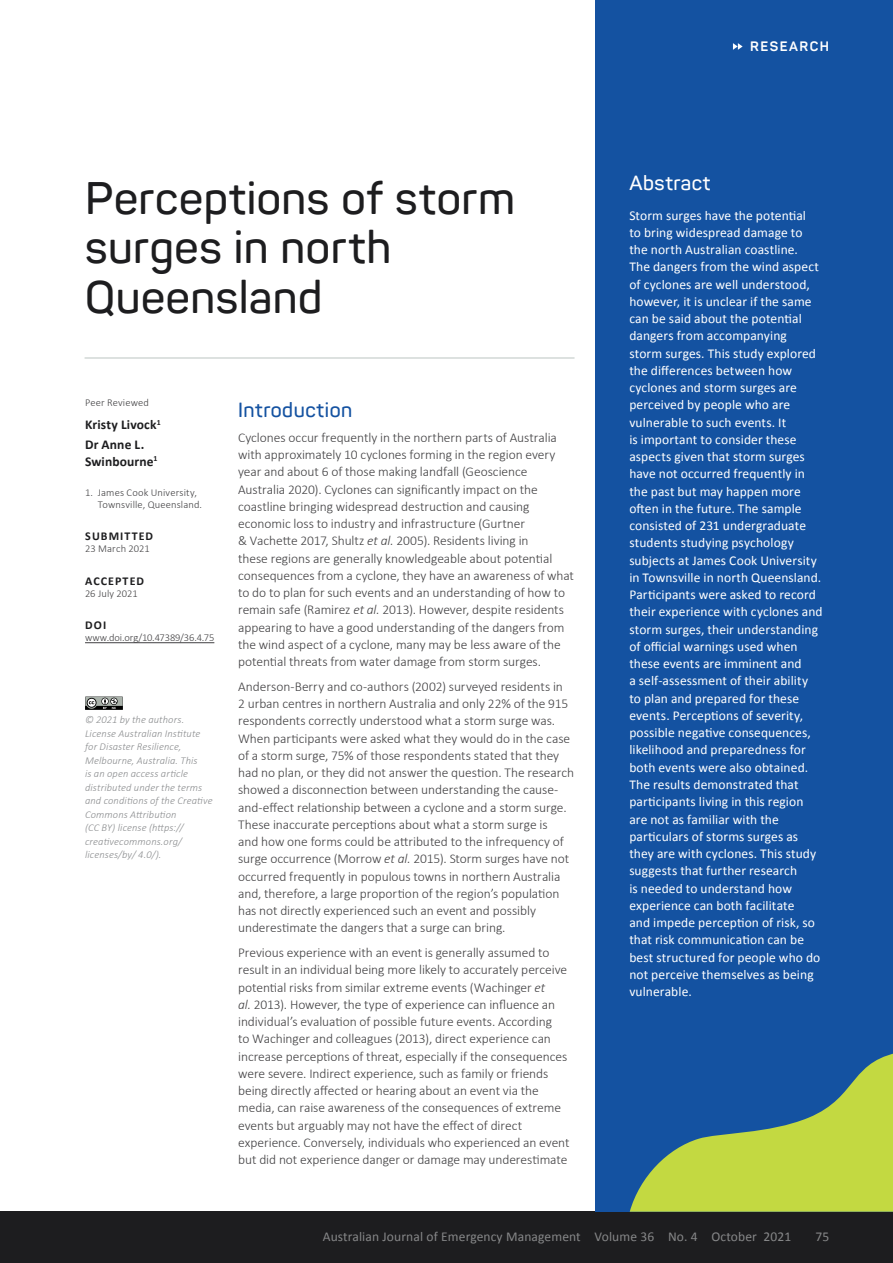
<style>
.page{position:relative;width:893px;height:1263px;background:#fff}
.page>*{position:absolute;margin:0;border:0;box-sizing:border-box;transform-origin:0 0}
.Heading_1_-_Research{font:600 45px/49.5px "Panton";letter-spacing:.01em;color:#1d1d1f}
.Heading_2_-_Research{font:600 20.25px "Panton";letter-spacing:.03em;color:#1452a1}
.Heading_-_Abstract{font:600 20.25px "Panton";letter-spacing:.03em;color:#fff}
.Body{font:300 13.5px/17.2px "Calibri";letter-spacing:-.005em;color:#414042}
.Body-2{font:13.5px/17.2px "Calibri";letter-spacing:.005em;color:#fff}
.t1{font:13.5px "Calibri";letter-spacing:.01em;color:#868788}
.Byline_1_col__115mm{font:700 13.5px/16.5px "Calibri";letter-spacing:.01em;color:#1d1d1f}
.t2{font:700 13.5px "Panton";letter-spacing:.11em;color:#fff}
.Themes_-_heading{font:700 12px "Calibri";letter-spacing:.09em;color:#1d1d1f}
.Submitted{font:italic 300 10.5px/13.5px "Calibri";letter-spacing:.01em;color:#8a8c8e}
.Footnote{font:300 10.5px/12px "Calibri";letter-spacing:.01em;color:#414042}
.Footnote-2{font:300 10.5px "Calibri";letter-spacing:-.01em;color:#414042}
.s1{font-style:italic}
</style>
<div class="page">
<div style="left:596px;top:0;width:297px;height:81px;background:#1452a1"></div>
<svg style="left:733px;top:43px;width:10px;height:7px"></svg>
<div style="left:0;top:1212px;width:893px;height:51px;background:#1d1d1f"></div>
<div style="left:596px;top:81px;width:297px;height:1131px;background:#1452a1"></div>
<svg style="left:630px;top:1053px;width:263px;height:159px"></svg>
<hr style="left:85px;top:357px;width:489px;height:2px;background:#d2d8d6">
<hr style="left:85px;top:642px;width:129px;height:1px;background:#414042">
<svg style="left:85px;top:697px;width:38px;height:13px"></svg>
<h1 class="Heading_1_-_Research" style="left:85px;top:173px;width:432px">Perceptions of storm surges in north<br>Queensland</h1>
<p class="Footnote" style="left:85px;top:396px;width:65px">Peer Reviewed</p>
<p class="Byline_1_col__115mm" style="left:85px;top:416px;width:77px">Kristy Livock<sup>1</sup></p>
<p class="Byline_1_col__115mm" style="left:85px;top:436px;width:74px">Dr Anne L.<br>Swinbourne<sup>1</sup></p>
<p class="Footnote" style="left:98px;top:486px;width:106px;text-indent:-13px">1. James Cook University,<br>Townsville, Queensland.</p>
<p class="Themes_-_heading" style="left:85px;top:528px;width:69px">SUBMITTED</p>
<p class="Footnote" style="left:85px;top:543px;width:66px">23 March 2021</p>
<p class="Themes_-_heading" style="left:85px;top:572px;width:60px">ACCEPTED</p>
<p class="Footnote" style="left:85px;top:587px;width:54px">26 July 2021</p>
<p class="Themes_-_heading" style="left:85px;top:617px;width:23px">DOI</p>
<p class="Footnote-2" style="left:85px;top:631px;width:131px">www.doi.org/10.47389/36.4.75</p>
<p class="Submitted" style="left:85px;top:713px;width:129px">© 2021 by the authors.<br>License Australian Institute for Disaster Resilience,<br>Melbourne, Australia. This<br>is an open access article distributed under the terms and conditions of the Creative<br>Commons Attribution<br>(CC BY) license (https:// creativecommons.org/ licenses/by/ 4.0/).</p>
<p class="Heading_2_-_Research" style="left:238px;top:398px;width:116px">Introduction</p>
<p class="Body" style="left:238px;top:429px;width:337px">Cyclones occur frequently in the northern parts of Australia with approximately 10 cyclones forming in the region every year and about 6 of those making landfall (Geoscience Australia 2020). Cyclones can significantly impact on the coastline bringing widespread destruction and causing economic loss to industry and infrastructure (Gurtner<br>&amp; Vachette 2017, Shultz <span class="s1">et al.</span> 2005). Residents living in<br>these regions are generally knowledgeable about potential consequences from a cyclone, they have an awareness of what to do to plan for such events and an understanding of how to remain safe (Ramirez <span class="s1">et al.</span> 2013). However, despite residents appearing to have a good understanding of the dangers from the wind aspect of a cyclone, many may be less aware of the potential threats from water damage from storm surges.</p>
<p class="Body" style="left:238px;top:678px;width:337px">Anderson-Berry and co-authors (2002) surveyed residents in<br>2 urban centres in northern Australia and only 22% of the 915 respondents correctly understood what a storm surge was.<br>When participants were asked what they would do in the case of a storm surge, 75% of those respondents stated that they had no plan, or they did not answer the question. The research showed a disconnection between understanding the cause&shy;and-effect relationship between a cyclone and a storm surge.<br>These inaccurate perceptions about what a storm surge is<br>and how one forms could be attributed to the infrequency of surge occurrence (Morrow <span class="s1">et al.</span> 2015). Storm surges have not occurred frequently in populous towns in northern Australia and, therefore, a large proportion of the region’s population has not directly experienced such an event and possibly underestimate the dangers that a surge can bring.</p>
<p class="Body" style="left:238px;top:944px;width:333px">Previous experience with an event is generally assumed to result in an individual being more likely to accurately perceive potential risks from similar extreme events (Wachinger <span class="s1">et<br>al.</span> 2013). However, the type of experience can influence an individual’s evaluation of possible future events. According<br>to Wachinger and colleagues (2013), direct experience can increase perceptions of threat, especially if the consequences were severe. Indirect experience, such as family or friends being directly affected or hearing about an event via the media, can raise awareness of the consequences of extreme events but arguably may not have the effect of direct experience. Conversely, individuals who experienced an event but did not experience danger or damage may underestimate</p>
<p class="t2" style="left:750px;top:38px;width:80px">RESEARCH</p>
<p class="Heading_-_Abstract" style="left:629px;top:170px;width:83px">Abstract</p>
<p class="Body-2" style="left:629px;top:206px;width:195px">Storm surges have the potential<br>to bring widespread damage to the north Australian coastline.<br>The dangers from the wind aspect of cyclones are well understood, however, it is unclear if the same can be said about the potential dangers from accompanying storm surges. This study explored the differences between how cyclones and storm surges are perceived by people who are vulnerable to such events. It<br>is important to consider these aspects given that storm surges have not occurred frequently in the past but may happen more often in the future. The sample consisted of 231 undergraduate students studying psychology subjects at James Cook University in Townsville in north Queensland.<br>Participants were asked to record their experience with cyclones and storm surges, their understanding of official warnings used when these events are imminent and<br>a self-assessment of their ability to plan and prepared for these events. Perceptions of severity, possible negative consequences, likelihood and preparedness for both events were also obtained.<br>The results demonstrated that participants living in this region are not as familiar with the particulars of storms surges as they are with cyclones. This study suggests that further research<br>is needed to understand how experience can both facilitate<br>and impede perception of risk, so that risk communication can be best structured for people who do not perceive themselves as being vulnerable.</p>
<p class="t1" style="left:323px;top:1227px;width:470px">Australian Journal of Emergency Management Volume 36 No. 4 October 2021</p>
<p class="t1" style="left:815px;top:1227px;width:15px">75</p>
</div>
